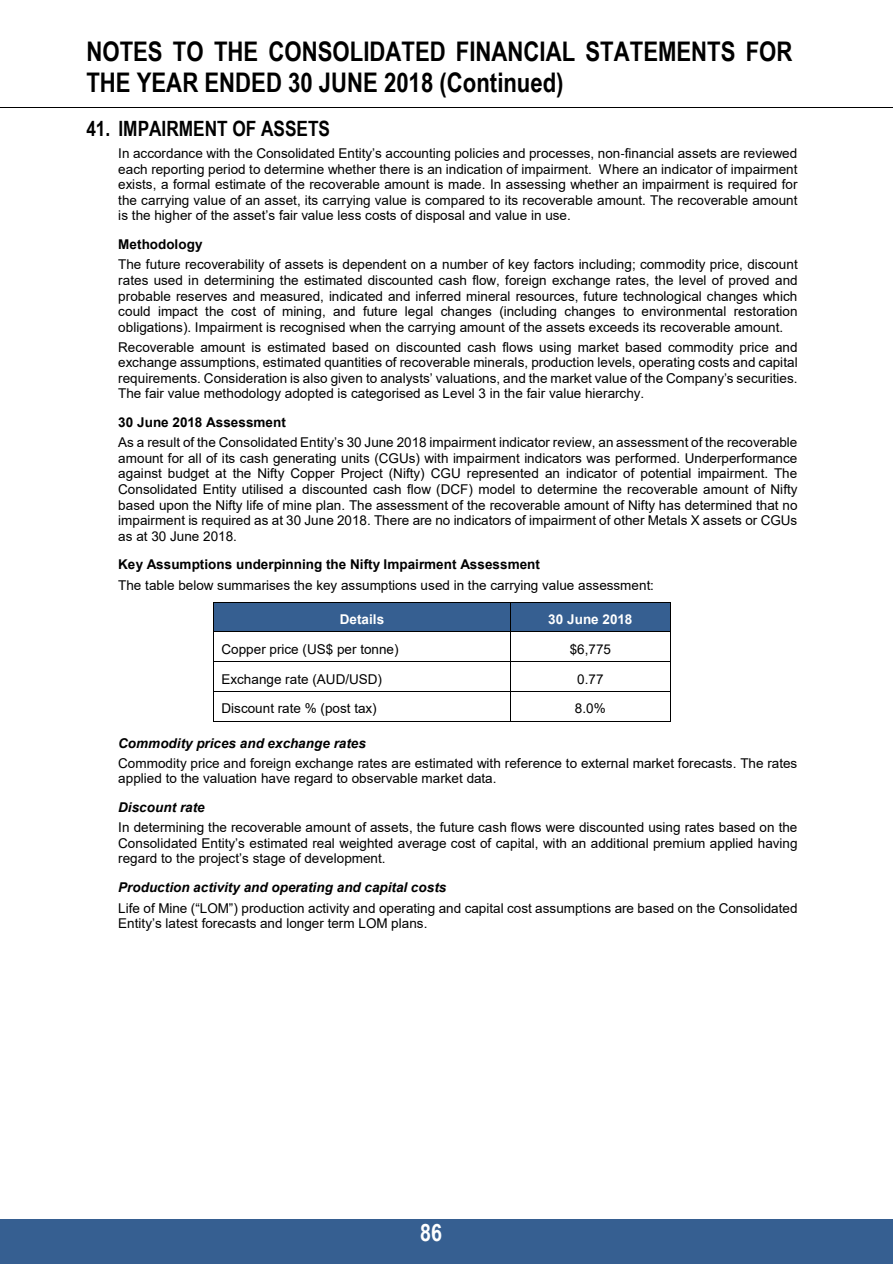
<style>
.page{position:relative;width:893px;height:1264px;background:#fff}
.page>*{position:absolute;margin:0;border:0;box-sizing:border-box;transform-origin:0 0}
.t1{font:700 27px/30.9px "Arial Narrow";color:#000}
.t2{font:700 24px "Arial Narrow";color:#fff}
.t3{font:700 21px "Arial Narrow";color:#000}
.t4{font:13.5px/15.5px "Arial";letter-spacing:.005em;color:#000;text-align:justify}
.t5{font:italic 700 13.5px "Arial";color:#000}
.t6{font:700 13.5px "Arial";color:#000}
.t7{font:700 13.5px "Arial";color:#fff}
.s1{font-family:"Cambria Math"}
</style>
<div class="page">
<div style="left:0;top:1218px;width:893px;height:28px;background:#365f91"></div>
<div style="left:0;top:1246px;width:893px;height:17px;background:#365f91"></div>
<hr style="left:0;top:107px;width:893px;height:1px;background:#000">
<div style="left:214px;top:602px;width:296px;height:29px;background:#365f91"></div>
<div style="left:511px;top:602px;width:159px;height:29px;background:#365f91"></div>
<hr style="left:214px;top:601px;width:296px;height:1px;background:#000">
<hr style="left:511px;top:601px;width:159px;height:1px;background:#000">
<hr style="left:214px;top:631px;width:296px;height:1px;background:#000">
<hr style="left:511px;top:631px;width:159px;height:1px;background:#000">
<hr style="left:214px;top:661px;width:296px;height:1px;background:#000">
<hr style="left:511px;top:661px;width:159px;height:1px;background:#000">
<hr style="left:214px;top:690px;width:296px;height:1px;background:#000">
<hr style="left:511px;top:690px;width:159px;height:1px;background:#000">
<svg style="left:213px;top:602px;width:1px;height:119px"></svg>
<hr style="left:214px;top:720px;width:296px;height:1px;background:#000">
<svg style="left:510px;top:602px;width:1px;height:119px"></svg>
<hr style="left:511px;top:720px;width:159px;height:1px;background:#000">
<svg style="left:670px;top:602px;width:1px;height:119px"></svg>
<p class="t1" style="left:86px;top:35px;width:708px">NOTES TO THE CONSOLIDATED FINANCIAL STATEMENTS FOR<br>THE YEAR ENDED 30 JUNE 2018 (Continued)</p>
<p class="t3" style="left:86px;top:113px;width:245px">41. IMPAIRMENT OF ASSETS</p>
<p class="t4" style="left:118px;top:145px;width:681px">In accordance with the Consolidated Entity’s accounting policies and processes, non<span class="s1">‐</span>financial assets are reviewed each reporting period to determine whether there is an indication of impairment. Where an indicator of impairment exists, a formal estimate of the recoverable amount is made. In assessing whether an impairment is required for the carrying value of an asset, its carrying value is compared to its recoverable amount. The recoverable amount is the higher of the asset’s fair value less costs of disposal and value in use.</p>
<p class="t6" style="left:118px;top:235px;width:86px">Methodology</p>
<p class="t4" style="left:118px;top:257px;width:681px">The future recoverability of assets is dependent on a number of key factors including; commodity price, discount rates used in determining the estimated discounted cash flow, foreign exchange rates, the level of proved and probable reserves and measured, indicated and inferred mineral resources, future technological changes which could impact the cost of mining, and future legal changes (including changes to environmental restoration obligations). Impairment is recognised when the carrying amount of the assets exceeds its recoverable amount.</p>
<p class="t4" style="left:118px;top:339px;width:681px">Recoverable amount is estimated based on discounted cash flows using market based commodity price and exchange assumptions, estimated quantities of recoverable minerals, production levels, operating costs and capital requirements. Consideration is also given to analysts’ valuations, and the market value of the Company’s securities.<br>The fair value methodology adopted is categorised as Level 3 in the fair value hierarchy.</p>
<p class="t6" style="left:118px;top:413px;width:169px">30 June 2018 Assessment</p>
<p class="t4" style="left:118px;top:435px;width:681px">As a result of the Consolidated Entity’s 30 June 2018 impairment indicator review, an assessment of the recoverable amount for all of its cash generating units (CGUs) with impairment indicators was performed. Underperformance against budget at the Nifty Copper Project (Nifty) CGU represented an indicator of potential impairment. The Consolidated Entity utilised a discounted cash flow (DCF) model to determine the recoverable amount of Nifty based upon the Nifty life of mine plan. The assessment of the recoverable amount of Nifty has determined that no impairment is required as at 30 June 2018. There are no indicators of impairment of other Metals X assets or CGUs as at 30 June 2018.</p>
<p class="t6" style="left:118px;top:555px;width:423px">Key Assumptions underpinning the Nifty Impairment Assessment</p>
<p class="t4" style="left:118px;top:577px;width:537px">The table below summarises the key assumptions used in the carrying value assessment:</p>
<p class="t7" style="left:340px;top:609px;width:46px">Details</p>
<p class="t7" style="left:548px;top:609px;width:86px">30 June 2018</p>
<p class="t4" style="left:221px;top:641px;width:179px">Copper price (US$ per tonne)</p>
<p class="t4" style="left:570px;top:641px;width:43px">$6,775</p>
<p class="t4" style="left:221px;top:671px;width:162px">Exchange rate (AUD/USD)</p>
<p class="t4" style="left:577px;top:671px;width:28px">0.77</p>
<p class="t4" style="left:221px;top:700px;width:157px">Discount rate % (post tax)</p>
<p class="t4" style="left:575px;top:700px;width:32px">8.0%</p>
<p class="t5" style="left:118px;top:733px;width:249px">Commodity prices and exchange rates</p>
<p class="t4" style="left:118px;top:755px;width:681px">Commodity price and foreign exchange rates are estimated with reference to external market forecasts. The rates applied to the valuation have regard to observable market data.</p>
<p class="t5" style="left:118px;top:798px;width:88px">Discount rate</p>
<p class="t4" style="left:118px;top:819px;width:681px">In determining the recoverable amount of assets, the future cash flows were discounted using rates based on the Consolidated Entity’s estimated real weighted average cost of capital, with an additional premium applied having regard to the project’s stage of development.</p>
<p class="t5" style="left:118px;top:878px;width:330px">Production activity and operating and capital costs</p>
<p class="t4" style="left:118px;top:899px;width:681px">Life of Mine (“LOM”) production activity and operating and capital cost assumptions are based on the Consolidated<br>Entity’s latest forecasts and longer term LOM plans.</p>
<h2 class="t2" style="left:420px;top:1214px;width:23px">86</h2>
</div>
